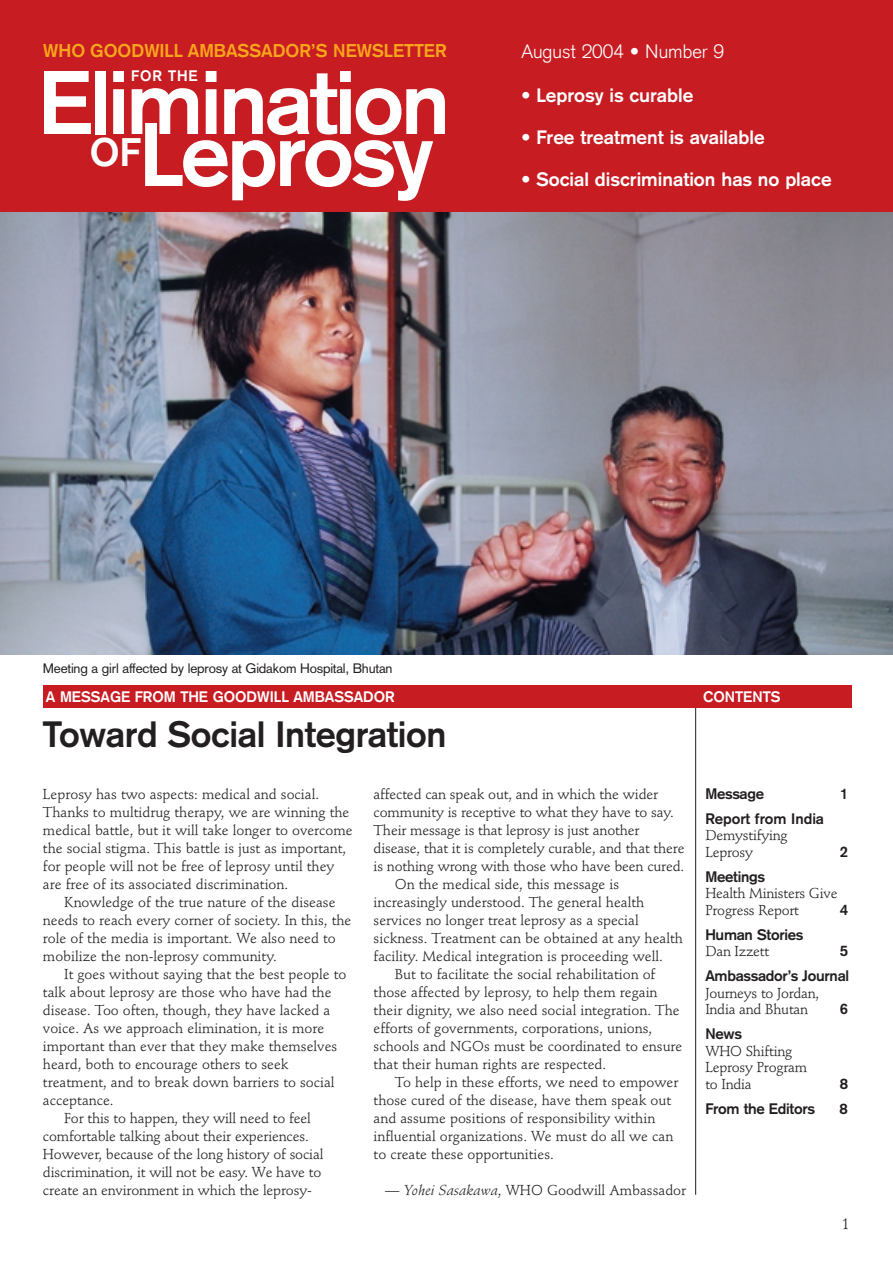
<style>
.page{position:relative;width:893px;height:1263px;background:#fff}
.page>*{position:absolute;margin:0;border:0;box-sizing:border-box;transform-origin:0 0}
.t1{font:700 88.5px "Akzidenz Grotesk";letter-spacing:-.035em;color:#fff}
.t2{font:700 39.15px "Akzidenz Grotesk";color:#fff}
.t3{font:700 36px "Akzidenz Grotesk";letter-spacing:-.01em;color:#231f20}
.t4{font:700 19.05px "Akzidenz Grotesk";color:#fff}
.t5{font:300 19.05px "Akzidenz Grotesk";color:#fff}
.t6{font:700 18.15px "Akzidenz Grotesk";color:#f9a51b}
.t7{font:700 15px/25px "Akzidenz Grotesk";letter-spacing:-.015em;color:#231f20;text-align:right}
.t8{font:700 15px "Akzidenz Grotesk";color:#fff}
.t9{font:15px "Stempel Schneidler";color:#231f20}
.t10{font:14.25px/18px "Stempel Schneidler";color:#231f20}
.t11{font:13.5px "Akzidenz Grotesk";letter-spacing:-.015em;color:#231f20}
.s1{font-style:italic}
</style>
<div class="page">
<img style="left:0;top:212px;width:892px;height:443px">
<hr style="left:695px;top:692px;width:1px;height:503px;background:#231f20">
<div style="left:0;top:0;width:892px;height:212px;background:#c61c22"></div>
<div style="left:43px;top:686px;width:808px;height:22px;background:#c61c22"></div>
<p class="t6" style="left:43px;top:44px;width:404px">WHO GOODWILL AMBASSADOR’S NEWSLETTER</p>
<h3 class="t5" style="left:521px;top:44px;width:204px">August 2004 • Number 9</h3>
<h3 class="t4" style="left:521px;top:88px;width:174px">• Leprosy is curable</h3>
<h3 class="t4" style="left:521px;top:130px;width:245px">• Free treatment is available</h3>
<h3 class="t4" style="left:521px;top:172px;width:312px">• Social discrimination has no place</h3>
<p class="t8" style="left:131px;top:71px;width:68px">FOR THE</p>
<h1 class="t1" style="left:38px;top:71px;width:413px">Elimination</h1>
<h1 class="t1" style="left:139px;top:123px;width:295px">Leprosy</h1>
<h2 class="t2" style="left:90px;top:138px;width:52px">OF</h2>
<p class="t11" style="left:43px;top:663px;width:351px">Meeting a girl affected by leprosy at Gidakom Hospital, Bhutan</p>
<p class="t8" style="left:46px;top:691px;width:350px">A MESSAGE FROM THE GOODWILL AMBASSADOR</p>
<p class="t8" style="left:703px;top:691px;width:79px">CONTENTS</p>
<h3 class="t3" style="left:43px;top:721px;width:405px">Toward Social Integration</h3>
<p class="t10" style="left:43px;top:786px;width:311px">Leprosy has two aspects: medical and social.<br>Thanks to multidrug therapy, we are winning the medical battle, but it will take longer to overcome the social stigma. This battle is just as important, for people will not be free of leprosy until they are free of its associated discrimination.</p>
<p class="t10" style="left:43px;top:894px;width:310px;text-indent:21px">Knowledge of the true nature of the disease needs to reach every corner of society. In this, the role of the media is important. We also need to mobilize the non-leprosy community.</p>
<p class="t10" style="left:64px;top:966px;width:284px">It goes without saying that the best people to</p>
<p class="t10" style="left:43px;top:984px;width:290px">talk about leprosy are those who have had the</p>
<p class="t10" style="left:43px;top:1002px;width:289px">disease. Too often, though, they have lacked a</p>
<p class="t10" style="left:43px;top:1020px;width:283px">voice. As we approach elimination, it is more</p>
<p class="t10" style="left:43px;top:1038px;width:296px">important than ever that they make themselves</p>
<p class="t10" style="left:43px;top:1056px;width:247px">heard, both to encourage others to seek</p>
<p class="t10" style="left:43px;top:1074px;width:293px">treatment, and to break down barriers to social</p>
<p class="t10" style="left:43px;top:1092px;width:72px">acceptance.</p>
<p class="t10" style="left:64px;top:1110px;width:248px">For this to happen, they will need to feel</p>
<p class="t10" style="left:43px;top:1128px;width:267px">comfortable talking about their experiences.</p>
<p class="t10" style="left:43px;top:1146px;width:282px">However, because of the long history of social</p>
<p class="t10" style="left:43px;top:1164px;width:280px">discrimination, it will not be easy. We have to</p>
<p class="t10" style="left:43px;top:1182px;width:270px">create an environment in which the leprosy-</p>
<p class="t10" style="left:373px;top:786px;width:286px">affected can speak out, and in which the wider</p>
<p class="t10" style="left:373px;top:804px;width:302px">community is receptive to what they have to say.</p>
<p class="t10" style="left:373px;top:822px;width:267px">Their message is that leprosy is just another</p>
<p class="t10" style="left:373px;top:840px;width:312px">disease, that it is completely curable, and that there</p>
<p class="t10" style="left:373px;top:858px;width:312px">is nothing wrong with those who have been cured.</p>
<p class="t10" style="left:395px;top:876px;width:226px">On the medical side, this message is</p>
<p class="t10" style="left:373px;top:894px;width:272px">increasingly understood. The general health</p>
<p class="t10" style="left:373px;top:912px;width:267px">services no longer treat leprosy as a special</p>
<p class="t10" style="left:373px;top:930px;width:311px">sickness. Treatment can be obtained at any health</p>
<p class="t10" style="left:373px;top:948px;width:291px">facility. Medical integration is proceeding well.</p>
<p class="t10" style="left:395px;top:966px;width:262px">But to facilitate the social rehabilitation of</p>
<p class="t10" style="left:373px;top:984px;width:285px">those affected by leprosy, to help them regain</p>
<p class="t10" style="left:373px;top:1002px;width:308px">their dignity, we also need social integration. The</p>
<p class="t10" style="left:373px;top:1020px;width:280px">efforts of governments, corporations, unions,</p>
<p class="t10" style="left:373px;top:1038px;width:310px">schools and NGOs must be coordinated to ensure</p>
<p class="t10" style="left:373px;top:1056px;width:234px">that their human rights are respected.</p>
<p class="t10" style="left:395px;top:1074px;width:285px">To help in these efforts, we need to empower</p>
<p class="t10" style="left:373px;top:1092px;width:299px">those cured of the disease, have them speak out</p>
<p class="t10" style="left:373px;top:1110px;width:283px">and assume positions of responsibility within</p>
<p class="t10" style="left:373px;top:1128px;width:301px">influential organizations. We must do all we can</p>
<p class="t10" style="left:373px;top:1146px;width:182px">to create these opportunities.</p>
<p class="t10" style="left:385px;top:1182px;width:302px">— <span class="s1">Yohei Sasakawa</span>, WHO Goodwill Ambassador</p>
<p class="t7" style="left:705px;top:782px;width:60px">Message</p>
<p class="t7" style="left:839px;top:782px;width:10px">1</p>
<p class="t7" style="left:705px;top:807px;width:120px">Report from India</p>
<p class="t10" style="left:705px;top:829px;width:84px;line-height:16.5px">Demystifying<br>Leprosy</p>
<p class="t7" style="left:839px;top:840px;width:10px">2</p>
<p class="t7" style="left:705px;top:865px;width:61px">Meetings</p>
<p class="t10" style="left:705px;top:887px;width:134px;line-height:16.5px">Health Ministers Give<br>Progress Report</p>
<p class="t7" style="left:839px;top:898px;width:10px">4</p>
<p class="t7" style="left:705px;top:923px;width:99px">Human Stories</p>
<p class="t10" style="left:705px;top:944px;width:65px">Dan Izzett</p>
<p class="t7" style="left:705px;top:940px;width:145px">5<br>Ambassador’s Journal</p>
<p class="t10" style="left:705px;top:986px;width:115px;line-height:16.5px">Journeys to Jordan,<br>India and Bhutan</p>
<p class="t7" style="left:839px;top:998px;width:10px">6</p>
<p class="t7" style="left:705px;top:1023px;width:38px">News</p>
<p class="t10" style="left:705px;top:1044px;width:103px;line-height:16.5px">WHO Shifting<br>Leprosy Program to India</p>
<p class="t7" style="left:839px;top:1072px;width:10px">8</p>
<p class="t7" style="left:705px;top:1097px;width:111px">From the Editors</p>
<p class="t7" style="left:839px;top:1097px;width:10px">8</p>
<p class="t9" style="left:842px;top:1218px;width:9px">1</p>
</div>
